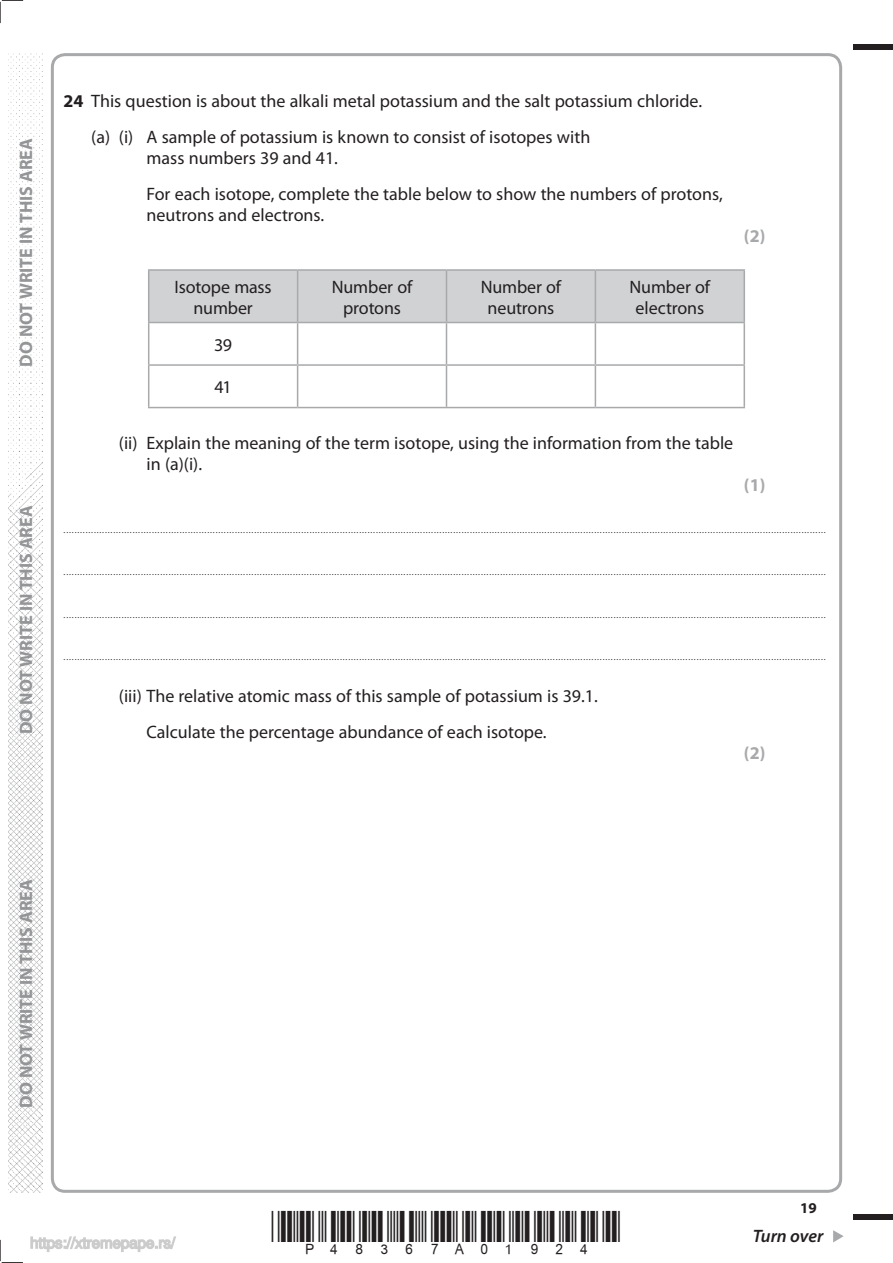
<style>
.page{position:relative;width:893px;height:1263px;background:#fff}
.page>*{position:absolute;margin:0;border:0;box-sizing:border-box;transform-origin:0 0}
.t1{font:18px/21px "Myriad Pro";color:#231f20}
.t2{font:700 18px "Myriad Pro";color:#939597}
.t3{font:700 18px "Myriad Pro";color:#a7a9ab}
.t4{font:italic 600 18px "Myriad Pro";letter-spacing:-.005em;color:#231f20}
.t5{font:700 15px "Myriad Pro";color:#231f20}
.t6{font:9px "Myriad Pro";color:#231f20}
.s1{font-weight:700}
</style>
<div class="page">
<div style="left:853px;top:45px;width:39px;height:5px;background:#231f20"></div>
<div style="left:853px;top:1214px;width:39px;height:6px;background:#231f20"></div>
<svg style="left:833px;top:1230px;width:10px;height:12px"></svg>
<svg style="left:0;top:0;width:23px;height:23px"></svg>
<svg style="left:0;top:1240px;width:23px;height:23px"></svg>
<img style="left:8px;top:53px;width:34px;height:1140px">
<div style="left:149px;top:271px;width:594px;height:51px;background:#d1d2d4"></div>
<hr style="left:148px;top:269px;width:149px;height:2px;background:#a7a9ab">
<hr style="left:148px;top:271px;width:1px;height:51px;background:#a7a9ab">
<hr style="left:297px;top:269px;width:149px;height:2px;background:#a7a9ab">
<hr style="left:297px;top:271px;width:1px;height:51px;background:#a7a9ab">
<hr style="left:446px;top:269px;width:149px;height:2px;background:#a7a9ab">
<hr style="left:446px;top:271px;width:1px;height:51px;background:#a7a9ab">
<hr style="left:595px;top:269px;width:150px;height:2px;background:#a7a9ab">
<hr style="left:594px;top:271px;width:2px;height:51px;background:#a7a9ab">
<hr style="left:743px;top:271px;width:2px;height:51px;background:#a7a9ab">
<hr style="left:148px;top:322px;width:149px;height:1px;background:#a7a9ab">
<hr style="left:148px;top:323px;width:1px;height:41px;background:#a7a9ab">
<hr style="left:297px;top:322px;width:149px;height:1px;background:#a7a9ab">
<hr style="left:297px;top:323px;width:1px;height:41px;background:#a7a9ab">
<hr style="left:446px;top:322px;width:149px;height:1px;background:#a7a9ab">
<hr style="left:446px;top:323px;width:1px;height:41px;background:#a7a9ab">
<hr style="left:595px;top:322px;width:150px;height:1px;background:#a7a9ab">
<hr style="left:594px;top:323px;width:2px;height:41px;background:#a7a9ab">
<hr style="left:743px;top:323px;width:2px;height:41px;background:#a7a9ab">
<hr style="left:148px;top:364px;width:149px;height:2px;background:#a7a9ab">
<hr style="left:148px;top:366px;width:1px;height:41px;background:#a7a9ab">
<hr style="left:297px;top:364px;width:149px;height:2px;background:#a7a9ab">
<hr style="left:297px;top:366px;width:1px;height:41px;background:#a7a9ab">
<hr style="left:446px;top:364px;width:149px;height:2px;background:#a7a9ab">
<hr style="left:446px;top:366px;width:1px;height:41px;background:#a7a9ab">
<hr style="left:595px;top:364px;width:150px;height:2px;background:#a7a9ab">
<hr style="left:594px;top:366px;width:2px;height:41px;background:#a7a9ab">
<hr style="left:743px;top:366px;width:2px;height:41px;background:#a7a9ab">
<hr style="left:148px;top:407px;width:149px;height:1px;background:#a7a9ab">
<hr style="left:297px;top:407px;width:298px;height:1px;background:#a7a9ab">
<hr style="left:595px;top:407px;width:150px;height:1px;background:#a7a9ab">
<svg style="left:30px;top:1236px;width:146px;height:16px"></svg>
<h1 class="t2" style="left:19px;top:367px;width:230px;rotate:-90deg">DO NOT WRITE IN THIS AREA</h1>
<h1 class="t2" style="left:19px;top:734px;width:230px;rotate:-90deg">DO NOT WRITE IN THIS AREA</h1>
<h1 class="t1" style="left:91px;top:85px;width:612px;line-height:36px;text-indent:-28px"><span class="s1">24</span> This question is about the alkali metal potassium and the salt potassium chloride. (a) (i) A sample of potassium is known to consist of isotopes with</h1>
<h1 class="t1" style="left:146px;top:141px;width:577px;line-height:36px">mass numbers 39 and 41.<br>For each isotope, complete the table below to show the numbers of protons,</h1>
<h1 class="t1" style="left:146px;top:206px;width:179px">neutrons and electrons.</h1>
<h1 class="t1" style="left:175px;top:277px;width:99px;text-align:center">Isotope mass number</h1>
<h1 class="t1" style="left:332px;top:277px;width:82px;text-align:center">Number of protons</h1>
<h1 class="t1" style="left:480px;top:277px;width:82px;text-align:center">Number of neutrons</h1>
<h1 class="t1" style="left:629px;top:277px;width:82px;text-align:center">Number of electrons</h1>
<h1 class="t1" style="left:214px;top:335px;width:19px">39</h1>
<h1 class="t1" style="left:214px;top:378px;width:19px">41</h1>
<h1 class="t3" style="left:743px;top:229px;width:23px">(2)</h1>
<h1 class="t1" style="left:147px;top:434px;width:588px;text-indent:-28px">(ii) Explain the meaning of the term isotope, using the information from the table in (a)(i).</h1>
<h1 class="t3" style="left:744px;top:478px;width:23px">(1)</h1>
<p class="t6" style="left:64px;top:527px;width:763px">....................................................................................................................................................................................................................................................................................</p>
<p class="t6" style="left:64px;top:569px;width:763px">....................................................................................................................................................................................................................................................................................</p>
<p class="t6" style="left:64px;top:611px;width:763px">....................................................................................................................................................................................................................................................................................</p>
<p class="t6" style="left:64px;top:653px;width:763px">....................................................................................................................................................................................................................................................................................</p>
<h1 class="t1" style="left:146px;top:680px;width:453px;line-height:36px;text-indent:-28px">(iii) The relative atomic mass of this sample of potassium is 39.1.<br>Calculate the percentage abundance of each isotope.</h1>
<h1 class="t3" style="left:744px;top:746px;width:23px">(2)</h1>
<h1 class="t2" style="left:19px;top:1108px;width:230px;rotate:-90deg">DO NOT WRITE IN THIS AREA</h1>
<h2 class="t5" style="left:800px;top:1202px;width:18px">19</h2>
<h1 class="t4" style="left:752px;top:1226px;width:72px">Turn over</h1>
</div>
